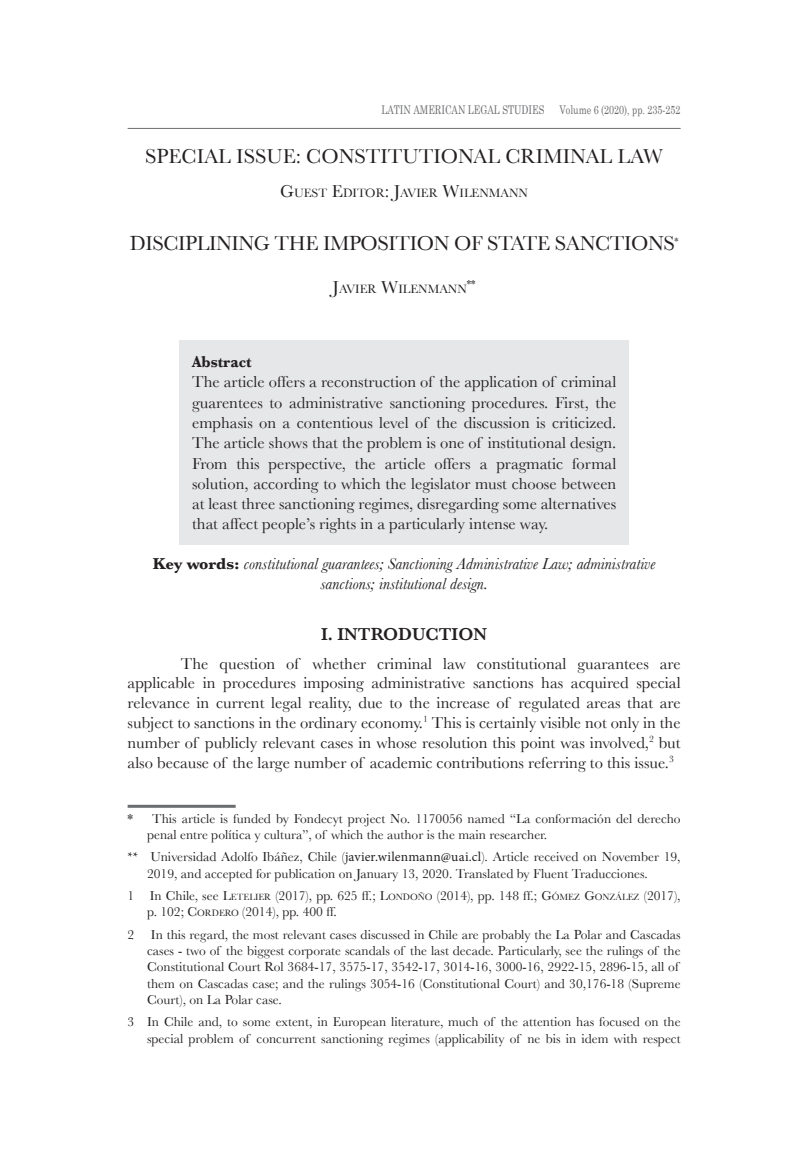
<style>
.page{position:relative;width:787px;height:1149px;background:#fff}
.page>*{position:absolute;margin:0;border:0;box-sizing:border-box;transform-origin:0 0}
.t1{font:21px "Baskerville";letter-spacing:-.02em;color:#231f20}
.t2{font:21px "Baskerville";color:#231f20}
.t3{font:600 18px "Baskerville";color:#231f20}
.t4{font:16.5px/20.2px "Baskerville";color:#231f20;text-align:justify}
.t5{font:italic 16.5px/19.8px "Baskerville";color:#231f20;text-align:center}
.t6{font:700 16.5px "Baskerville";color:#231f20;scale:.9 1}
.t7{font:13.5px/16.2px "Baskerville";color:#231f20}
.t8{font:12.6px "Baskerville";color:#231f20}
.t9{font:12px "Century Schoolbook";color:#6c6d70;scale:.75 1}
.t10{font:10.5px "Baskerville";color:#231f20}
.s1{font-size:18px}
.s2{font-weight:700;font-style:normal}
.s3{font-family:"Minion Pro"}
.s4{font-style:inherit}
.s5{font-size:9.45px}
</style>
<div class="page">
<hr style="left:128px;top:128px;width:552px;height:1px;background:#6c6d70">
<div style="left:179px;top:340px;width:450px;height:204px;background:#e6e7e9"></div>
<hr style="left:128px;top:804px;width:108px;height:3px;background:#6c6d70">
<p class="t9" style="left:381px;top:102px;width:219px">LATIN AMERICAN LEGAL STUDIES</p>
<p class="t9" style="left:559px;top:102px;width:163px">Volume 6 (2020), pp. 235-252</p>
<h1 class="t2" style="left:145px;top:144px;width:519px">SPECIAL ISSUE: CONSTITUTIONAL CRIMINAL LAW</h1>
<p class="t8" style="left:280px;top:186px;width:249px"><span class="s1">G</span>UEST <span class="s1">E</span>DITOR<span class="s1">: J</span>AVIER <span class="s1">W</span>ILENMANN</p>
<h1 class="t1" style="left:130px;top:230px;width:550px">DISCIPLINING THE IMPOSITION OF STATE SANCTIONS<sup>*</sup></h1>
<p class="t8" style="left:332px;top:281px;width:136px"><span class="s1">J</span>AVIER <span class="s1">W</span>ILENMANN</p>
<p class="t10" style="left:467px;top:277px;width:10px">**</p>
<p class="t6" style="left:192px;top:352px;width:67px">Abstract</p>
<p class="t4" style="left:192px;top:372px;width:426px">The article offers a reconstruction of the application of criminal guarentees to administrative sanctioning procedures. First, the emphasis on a contentious level of the discussion is criticized.<br>The article shows that the problem is one of institutional design.<br>From this perspective, the article offers a pragmatic formal solution, according to which the legislator must choose between at least three sanctioning regimes, disregarding some alternatives that affect people’s rights in a particularly intense way.</p>
<p class="t5" style="left:153px;top:553px;width:504px"><span class="s2">Key words:</span> constitutional guarantees; Sanctioning Administrative Law; administrative sanctions; institutional design.</p>
<h2 class="t3" style="left:321px;top:623px;width:167px">I. INTRODUCTION</h2>
<p class="t4" style="left:128px;top:653px;width:554px;line-height:19.8px;text-indent:53px">The question of whether criminal law constitutional guarantees are applicable in procedures imposing administrative sanctions has acquired special relevance in current legal reality, due to the increase of regulated areas that are subject to sanctions in the ordinary economy.<sup>1</sup> This is certainly visible not only in the number of publicly relevant cases in whose resolution this point was involved,<sup>2</sup> but also because of the large number of academic contributions referring to this issue.<sup>3</sup></p>
<p class="t7" style="left:147px;top:809px;width:535px;text-indent:-19px">*<sup>1</sup> This article is funded by Fondecyt project No. 1170056 named “La conformación del derecho penal entre política y cultura”, of which the author is the main researcher.</p>
<p class="t7" style="left:147px;top:848px;width:535px;text-indent:-19px"><span class="s3">**</span><sup>1</sup> Universidad Adolfo Ibáñez, Chile (<span class="s3">javier.wilenmann@uai.cl</span>). Article received on November 19,<br>2019, and accepted for publication on January 13, 2020. Translated by Fluent Traducciones.</p>
<p class="t7" style="left:147px;top:887px;width:535px;text-indent:-20px">1 In Chile, see <span class="s4">L</span><span class="s5">ETELIER</span> (2017), pp. 625 ff.; <span class="s4">L</span><span class="s5">ONDOÑO</span> (2014), pp. 148 ff.; <span class="s4">G</span><span class="s5">ÓMEZ</span> <span class="s4">G</span><span class="s5">ONZÁLEZ</span> (2017), p. 102; <span class="s4">C</span><span class="s5">ORDERO</span> (2014), pp. 400 ff.</p>
<p class="t7" style="left:147px;top:926px;width:535px;text-indent:-19px">2 In this regard, the most relevant cases discussed in Chile are probably the La Polar and Cascadas cases - two of the biggest corporate scandals of the last decade. Particularly, see the rulings of the Constitutional Court Rol 3684-17, 3575-17, 3542-17, 3014-16, 3000-16, 2922-15, 2896-15, all of them on Cascadas case; and the rulings 3054-16 (Constitutional Court) and 30,176-18 (Supreme Court), on La Polar case.</p>
<p class="t7" style="left:128px;top:1013px;width:554px;text-align:right">3 In Chile and, to some extent, in European literature, much of the attention has focused on the special problem of concurrent sanctioning regimes (applicability of ne bis in idem with respect</p>
</div>
